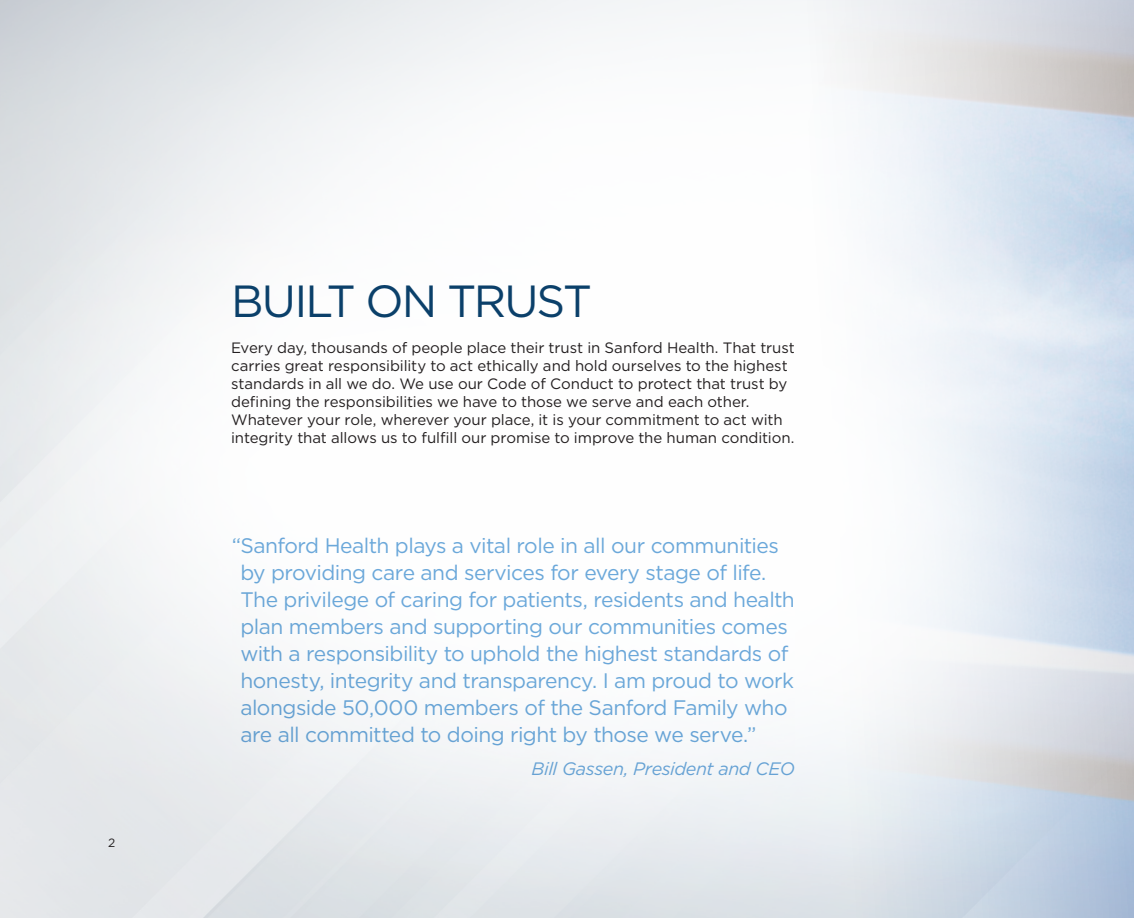
<style>
.page{position:relative;width:1134px;height:918px;background:#fff}
.page>*{position:absolute;margin:0;border:0;box-sizing:border-box;transform-origin:0 0}
.t1{font:45px "Gotham";letter-spacing:-.045em;color:#0b406a}
.t2{font:21px/27px "Gotham";letter-spacing:-.025em;color:#6ca9db}
.t3{font:italic 18px "Gotham";letter-spacing:-.025em;color:#6ca9db}
.t4{font:15px/18px "Gotham";letter-spacing:-.005em;color:#231f20}
.t5{font:12px "Gotham";color:#231f20}
</style>
<div class="page">
<p class="t5" style="left:108px;top:835px;width:9px">2</p>
<h1 class="t1" style="left:231px;top:272px;width:362px">BUILT ON TRUST</h1>
<p class="t4" style="left:231px;top:338px;width:565px">Every day, thousands of people place their trust in Sanford Health. That trust carries great responsibility to act ethically and hold ourselves to the highest standards in all we do. We use our Code of Conduct to protect that trust by defining the responsibilities we have to those we serve and each other.<br>Whatever your role, wherever your place, it is your commitment to act with integrity that allows us to fulfill our promise to improve the human condition.</p>
<p class="t2" style="left:240px;top:531px;width:556px;text-indent:-9px">“Sanford Health plays a vital role in all our communities by providing care and services for every stage of life.<br>The privilege of caring for patients, residents and health plan members and supporting our communities comes with a responsibility to uphold the highest standards of honesty, integrity and transparency. I am proud to work alongside 50,000 members of the Sanford Family who are all committed to doing right by those we serve.”</p>
<p class="t3" style="left:531px;top:757px;width:265px">Bill Gassen, President and CEO</p>
</div>
